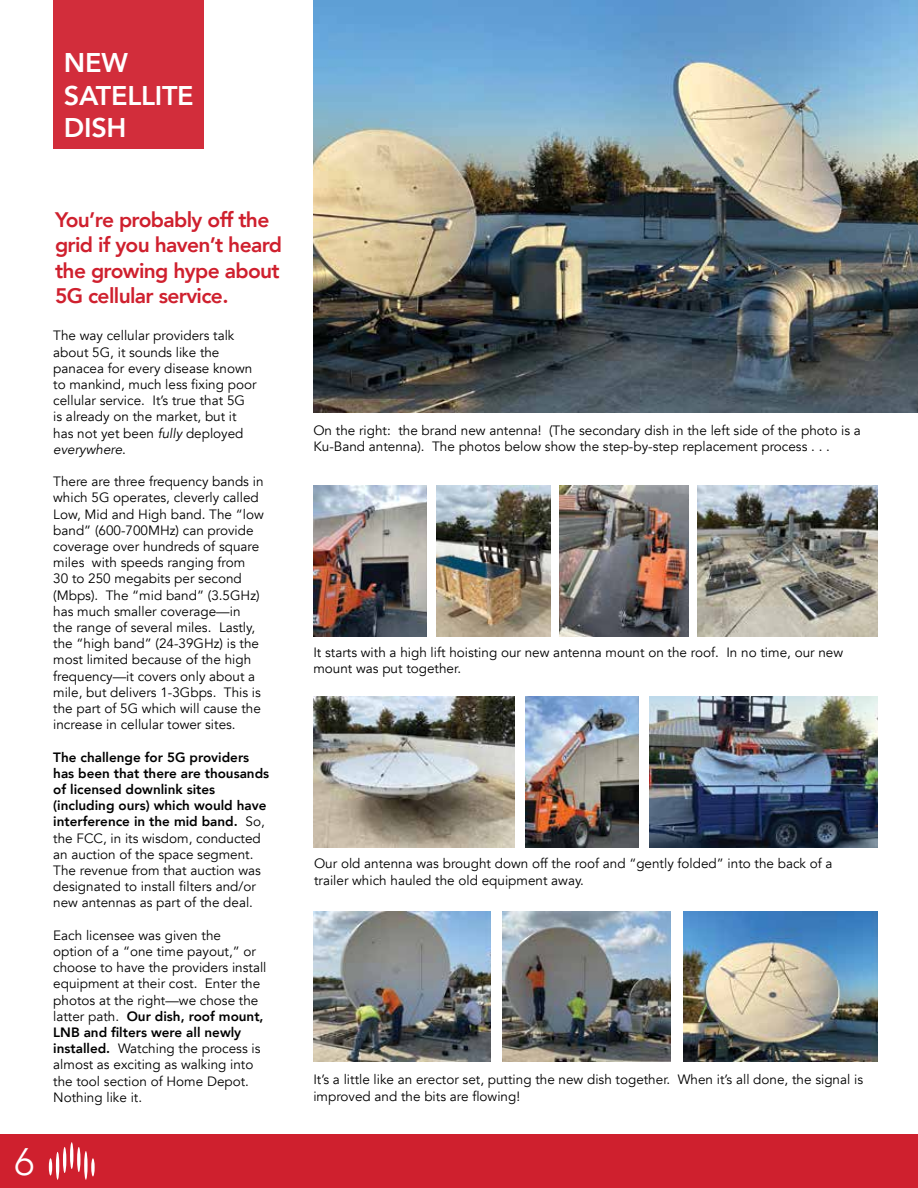
<style>
.page{position:relative;width:918px;height:1188px;background:#fff}
.page>*{position:absolute;margin:0;border:0;box-sizing:border-box;transform-origin:0 0}
.t1{font:300 38.25px "Avenir";color:#fff}
.t2{font:800 27px/32.4px "Avenir";letter-spacing:-.01em;color:#fff}
.t3{font:800 21px/25.2px "Avenir";letter-spacing:-.03em;color:#cf202e}
.t4{font:13.5px/16.2px "Avenir";color:#000}
.s1{font-style:italic}
.s2{font-weight:800}
</style>
<div class="page">
<div style="left:0;top:1134px;width:918px;height:54px;background:#cf202e"></div>
<hr style="left:70px;top:1142px;width:3px;height:27px;background:#fff;border-radius:50%">
<svg style="left:77px;top:1147px;width:4px;height:25px"></svg>
<hr style="left:49px;top:1158px;width:3px;height:18px;background:#fff;border-radius:50%">
<hr style="left:63px;top:1147px;width:3px;height:26px;background:#fff;border-radius:50%">
<svg style="left:84px;top:1151px;width:4px;height:29px"></svg>
<svg style="left:91px;top:1158px;width:4px;height:18px"></svg>
<hr style="left:56px;top:1152px;width:3px;height:28px;background:#fff;border-radius:50%">
<img style="left:313px;top:0;width:605px;height:413px">
<div style="left:54px;top:0;width:150px;height:149px;background:#d22d3b"></div>
<img style="left:313px;top:486px;width:114px;height:151px">
<img style="left:437px;top:486px;width:113px;height:151px">
<img style="left:560px;top:486px;width:128px;height:151px">
<img style="left:698px;top:486px;width:180px;height:151px">
<img style="left:313px;top:696px;width:202px;height:151px">
<img style="left:526px;top:696px;width:113px;height:151px">
<img style="left:650px;top:696px;width:228px;height:151px">
<img style="left:313px;top:911px;width:178px;height:151px">
<img style="left:502px;top:911px;width:169px;height:151px">
<img style="left:683px;top:911px;width:195px;height:151px">
<h2 class="t2" style="left:64px;top:47px;width:131px">NEW<br>SATELLITE<br>DISH</h2>
<h1 class="t1" style="left:14px;top:1139px;width:21px">6</h1>
<h3 class="t3" style="left:55px;top:207px;width:229px">You’re probably off the grid if you haven’t heard the growing hype about<br>5G cellular service.</h3>
<p class="t4" style="left:53px;top:328px;width:205px">The way cellular providers talk about 5G, it sounds like the panacea for every disease known to mankind, much less fixing poor cellular service. It’s true that 5G is already on the market, but it has not yet been <span class="s1">fully</span> deployed <span class="s1">everywhere</span>.</p>
<p class="t4" style="left:53px;top:474px;width:212px">There are three frequency bands in which 5G operates, cleverly called<br>Low, Mid and High band. The “low band” (600-700MHz) can provide coverage over hundreds of square miles with speeds ranging from<br>30 to 250 megabits per second (Mbps). The “mid band” (3.5GHz) has much smaller coverage—in<br>the range of several miles. Lastly, the “high band” (24-39GHz) is the most limited because of the high frequency—it covers only about a mile, but delivers 1-3Gbps. This is the part of 5G which will cause the increase in cellular tower sites.</p>
<p class="t4" style="left:53px;top:749px;width:217px"><span class="s2">The challenge for 5G providers has been that there are thousands of licensed downlink sites (including ours) which would have interference in the mid band.</span> So, the FCC, in its wisdom, conducted an auction of the space segment.<br>The revenue from that auction was designated to install filters and/or new antennas as part of the deal.</p>
<p class="t4" style="left:53px;top:927px;width:215px">Each licensee was given the<br>option of a “one time payout,” or choose to have the providers install equipment at their cost. Enter the photos at the right—we chose the latter path. <span class="s2">Our dish, roof mount,<br>LNB and filters were all newly installed.</span> Watching the process is almost as exciting as walking into the tool section of Home Depot.<br>Nothing like it.</p>
<p class="t4" style="left:313px;top:422px;width:549px">On the right: the brand new antenna! (The secondary dish in the left side of the photo is a<br>Ku-Band antenna). The photos below show the step-by-step replacement process . . .</p>
<p class="t4" style="left:313px;top:644px;width:531px">It starts with a high lift hoisting our new antenna mount on the roof. In no time, our new mount was put together.</p>
<p class="t4" style="left:314px;top:856px;width:520px">Our old antenna was brought down off the roof and “gently folded” into the back of a trailer which hauled the old equipment away.</p>
<p class="t4" style="left:313px;top:1072px;width:551px">It’s a little like an erector set, putting the new dish together. When it’s all done, the signal is improved and the bits are flowing!</p>
</div>
